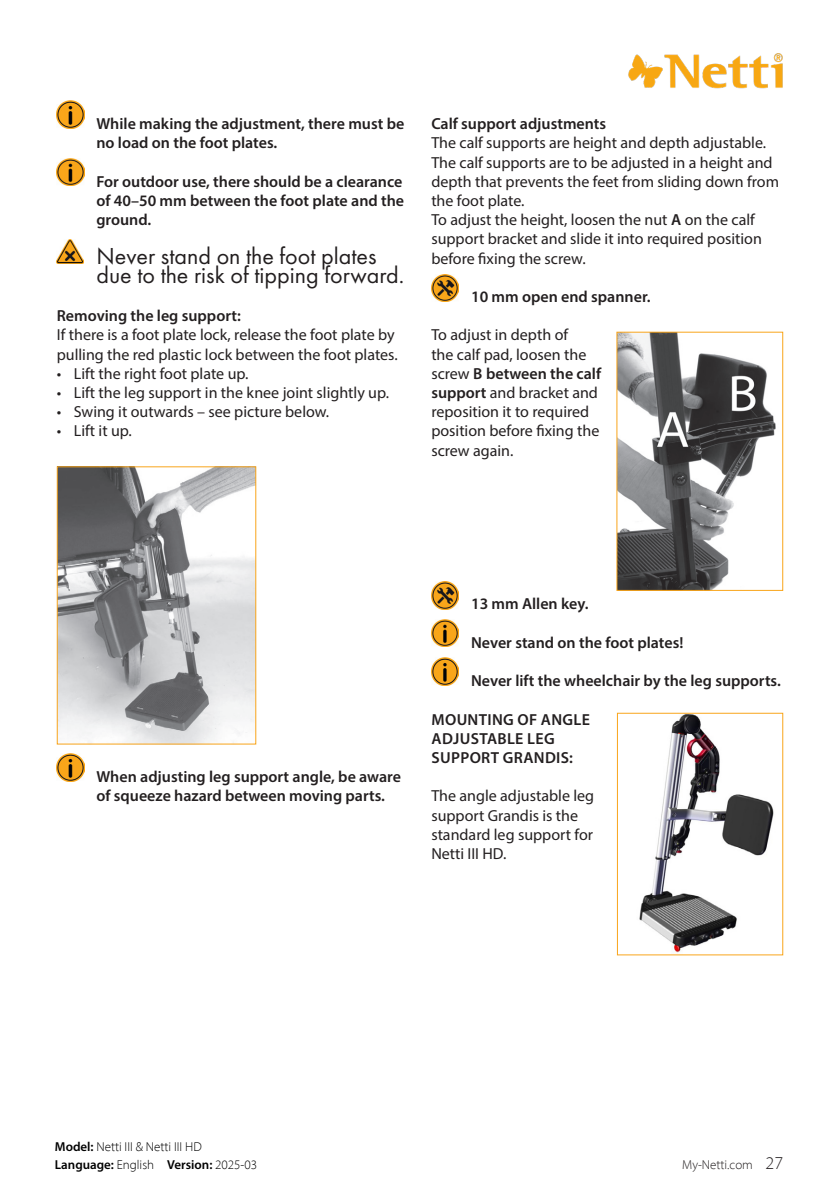
<style>
.page{position:relative;width:840px;height:1191px;background:#fff}
.page>*{position:absolute;margin:0;border:0;box-sizing:border-box;transform-origin:0 0}
.Warnings_8pt{font:24px/19.2px "Futura PT";color:#231f20}
.t1{font:300 18px "Myriad Pro";color:#231f20}
.Bodytext_8pt{font:16px/19.2px "Myriad Pro";color:#231f20}
.Warnings_8pt-2{font:600 16px/19.2px "Myriad Pro";color:#231f20}
.Bodytext_semibold_8pt{font:600 16px "Myriad Pro";color:#231f20}
.Bodytext_semibold_8pt_CAPITALS{font:600 16px/19.2px "Myriad Pro";letter-spacing:.02em;color:#231f20}
.t2{font:300 13px/18px "Myriad Pro";color:#000}
.t3{font:300 13px "Myriad Pro";color:#231f20}
.s1{font-weight:600}
</style>
<div class="page">
<img style="left:628px;top:53px;width:155px;height:36px">
<svg style="left:59px;top:468px;width:195px;height:274px"></svg>
<div style="left:57px;top:466px;width:199px;height:278px;border:1px solid #f9a51b"></div>
<img style="left:639px;top:714px;width:135px;height:239px">
<div style="left:616px;top:712px;width:166px;height:243px;border:1px solid #f9a51b"></div>
<img style="left:618px;top:334px;width:158px;height:255px">
<img style="left:431px;top:274px;width:27px;height:28px">
<img style="left:431px;top:582px;width:27px;height:27px">
<img style="left:431px;top:619px;width:27px;height:28px">
<img style="left:431px;top:658px;width:27px;height:27px">
<img style="left:57px;top:101px;width:27px;height:27px">
<img style="left:57px;top:158px;width:27px;height:28px">
<img style="left:57px;top:239px;width:27px;height:25px">
<img style="left:57px;top:754px;width:27px;height:27px">
<p class="Warnings_8pt-2" style="left:96px;top:114px;width:309px">While making the adjustment, there must be no load on the foot plates.</p>
<p class="Warnings_8pt-2" style="left:96px;top:171px;width:309px;text-align:justify">For outdoor use, there should be a clearance of 40–50 mm between the foot plate and the ground.</p>
<p class="Warnings_8pt" style="left:96px;top:246px;width:309px">Never stand on the foot plates due to the risk of tipping forward.</p>
<p class="Bodytext_semibold_8pt" style="left:57px;top:306px;width:185px">Removing the leg support:</p>
<p class="Bodytext_8pt" style="left:57px;top:325px;width:342px">If there is a foot plate lock, release the foot plate by pulling the red plastic lock between the foot plates.</p>
<p class="Bodytext_8pt" style="left:57px;top:363px;width:193px">• Lift the right foot plate up.</p>
<p class="Bodytext_8pt" style="left:57px;top:383px;width:334px">• Lift the leg support in the knee joint slightly up.</p>
<p class="Bodytext_8pt" style="left:57px;top:402px;width:274px">• Swing it outwards – see picture below.</p>
<p class="Bodytext_8pt" style="left:57px;top:421px;width:77px">• Lift it up.</p>
<p class="Bodytext_semibold_8pt" style="left:431px;top:114px;width:176px">Calf support adjustments</p>
<p class="Bodytext_8pt" style="left:431px;top:133px;width:349px">The calf supports are height and depth adjustable.<br>The calf supports are to be adjusted in a height and depth that prevents the feet from sliding down from the foot plate.<br>To adjust the height, loosen the nut <span class="s1">A</span> on the calf support bracket and slide it into required position before fixing the screw.</p>
<p class="Warnings_8pt-2" style="left:471px;top:287px;width:181px">10 mm open end spanner.</p>
<p class="Bodytext_8pt" style="left:431px;top:325px;width:171px">To adjust in depth of<br>the calf pad, loosen the screw <span class="s1">B between the calf support</span> and bracket and reposition it to required position before fixing the screw again.</p>
<p class="Warnings_8pt-2" style="left:96px;top:767px;width:306px">When adjusting leg support angle, be aware of squeeze hazard between moving parts.</p>
<p class="Warnings_8pt-2" style="left:471px;top:594px;width:119px">13 mm Allen key.</p>
<p class="Warnings_8pt-2" style="left:471px;top:632px;width:214px">Never stand on the foot plates!</p>
<p class="Warnings_8pt-2" style="left:471px;top:671px;width:311px">Never lift the wheelchair by the leg supports.</p>
<p class="Bodytext_semibold_8pt_CAPITALS" style="left:431px;top:709px;width:160px">MOUNTING OF ANGLE<br>ADJUSTABLE LEG<br>SUPPORT GRANDIS:</p>
<p class="Bodytext_8pt" style="left:431px;top:786px;width:164px">The angle adjustable leg support Grandis is the standard leg support for<br>Netti III HD.</p>
<p class="t2" style="left:55px;top:1137px;width:204px"><span class="s1">Model:</span> Netti III &amp; Netti III HD<br><span class="s1">Language:</span> English <span class="s1">Version:</span> 2025-03</p>
<p class="t3" style="left:681px;top:1156px;width:72px">My-Netti.com</p>
<p class="t1" style="left:765px;top:1152px;width:19px">27</p>
</div>
